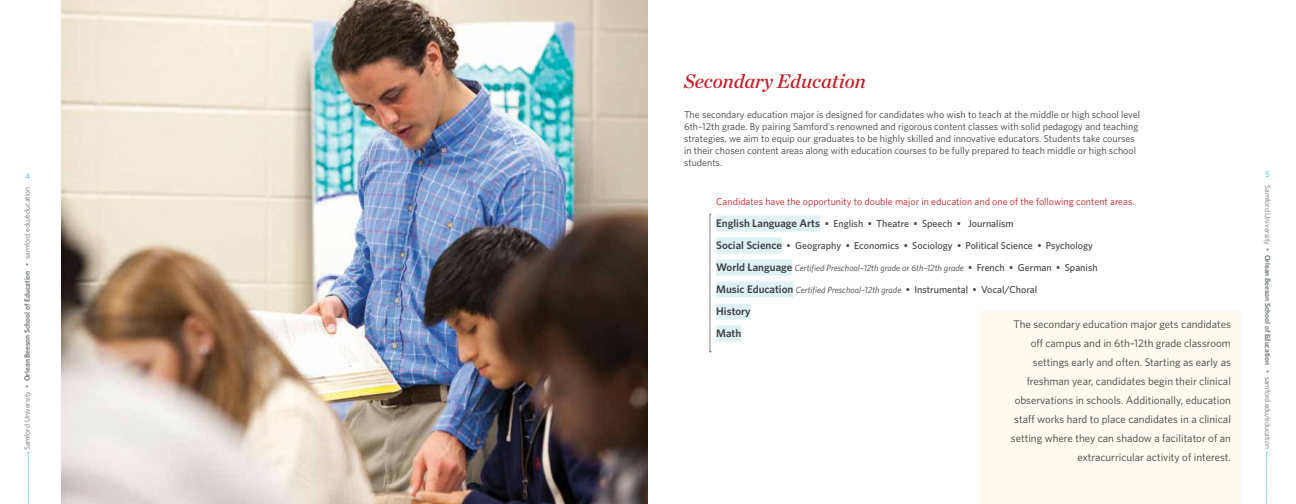
<style>
.page{position:relative;width:1296px;height:504px;background:#fff}
.page>*{position:absolute;margin:0;border:0;box-sizing:border-box;transform-origin:0 0}
.t1{font:italic 20px "Chronicle Deck Semi";color:#c42127}
.t2{font:11px/19px "Whitney";color:#414042;text-align:right}
.t3{font:600 11px/22px "Whitney";color:#414042}
.t4{font:10px/12px "Whitney";color:#414042}
.t5{font:500 10px "Whitney";color:#414042}
.t6{font:10px "Whitney";color:#c42127}
.t7{font:italic 9px "Whitney";color:#414042}
.t8{font:500 8px "Whitney";color:#5dc7d1}
.t9{font:7.5px "Whitney";color:#6d6e71}
.s1{font-weight:600}
.s2{font-weight:600;font-size:11px}
.s3{font-weight:600;font-style:normal;font-size:11px}
.s4{font-weight:500;font-style:normal;font-size:10px}
</style>
<div class="page">
<svg style="left:28px;top:452px;width:1px;height:52px"></svg>
<svg style="left:1266px;top:452px;width:2px;height:52px"></svg>
<div style="left:716px;top:216px;width:104px;height:16px;background:#def1f3"></div>
<div style="left:716px;top:238px;width:66px;height:16px;background:#def1f3"></div>
<div style="left:716px;top:260px;width:76px;height:16px;background:#def1f3"></div>
<div style="left:716px;top:282px;width:77px;height:16px;background:#def1f3"></div>
<div style="left:716px;top:304px;width:35px;height:16px;background:#def1f3"></div>
<div style="left:716px;top:326px;width:25px;height:16px;background:#def1f3"></div>
<img style="left:62px;top:0;width:586px;height:504px">
<div style="left:980px;top:311px;width:261px;height:193px;background:#fffaef"></div>
<svg style="left:710px;top:214px;width:1px;height:139px"></svg>
<p class="t8" style="left:26px;top:171px;width:6px">4</p>
<p class="t9" style="left:22px;top:450px;width:265px;rotate:-90deg">Samford University • <span class="s1">Orlean Beeson School of Education</span> • samford.edu/education</p>
<h1 class="t1" style="left:684px;top:65px;width:184px">Secondary Education</h1>
<p class="t4" style="left:684px;top:108px;width:458px">The secondary education major is designed for candidates who wish to teach at the middle or high school level 6th–12th grade. By pairing Samford's renowned and rigorous content classes with solid pedagogy and teaching strategies, we aim to equip our graduates to be highly skilled and innovative educators. Students take courses in their chosen content areas along with education courses to be fully prepared to teach middle or high school students.</p>
<p class="t6" style="left:716px;top:195px;width:420px">Candidates have the opportunity to double major in education and one of the following content areas.</p>
<p class="t5" style="left:716px;top:217px;width:299px"><span class="s2">English Language Arts</span> • English • Theatre • Speech • Journalism</p>
<p class="t5" style="left:716px;top:239px;width:378px"><span class="s2">Social Science</span> • Geography • Economics • Sociology • Political Science • Psychology</p>
<p class="t7" style="left:716px;top:262px;width:383px"><span class="s3">World Language</span> Certified Preschool–12th grade or 6th–12th grade <span class="s4">• French • German • Spanish</span></p>
<p class="t7" style="left:716px;top:284px;width:323px"><span class="s3">Music Education</span> Certified Preschool–12th grade <span class="s4">• Instrumental • Vocal/Choral</span></p>
<p class="t3" style="left:716px;top:300px;width:36px">History<br>Math</p>
<p class="t2" style="left:1011px;top:315px;width:222px">The secondary education major gets candidates off campus and in 6th–12th grade classroom settings early and often. Starting as early as freshman year, candidates begin their clinical observations in schools. Additionally, education staff works hard to place candidates in a clinical setting where they can shadow a facilitator of an extracurricular activity of interest.</p>
<p class="t8" style="left:1266px;top:169px;width:6px">5</p>
<p class="t9" style="left:1273px;top:185px;width:265px;rotate:90deg">Samford University • <span class="s1">Orlean Beeson School of Education</span> • samford.edu/education</p>
</div>
